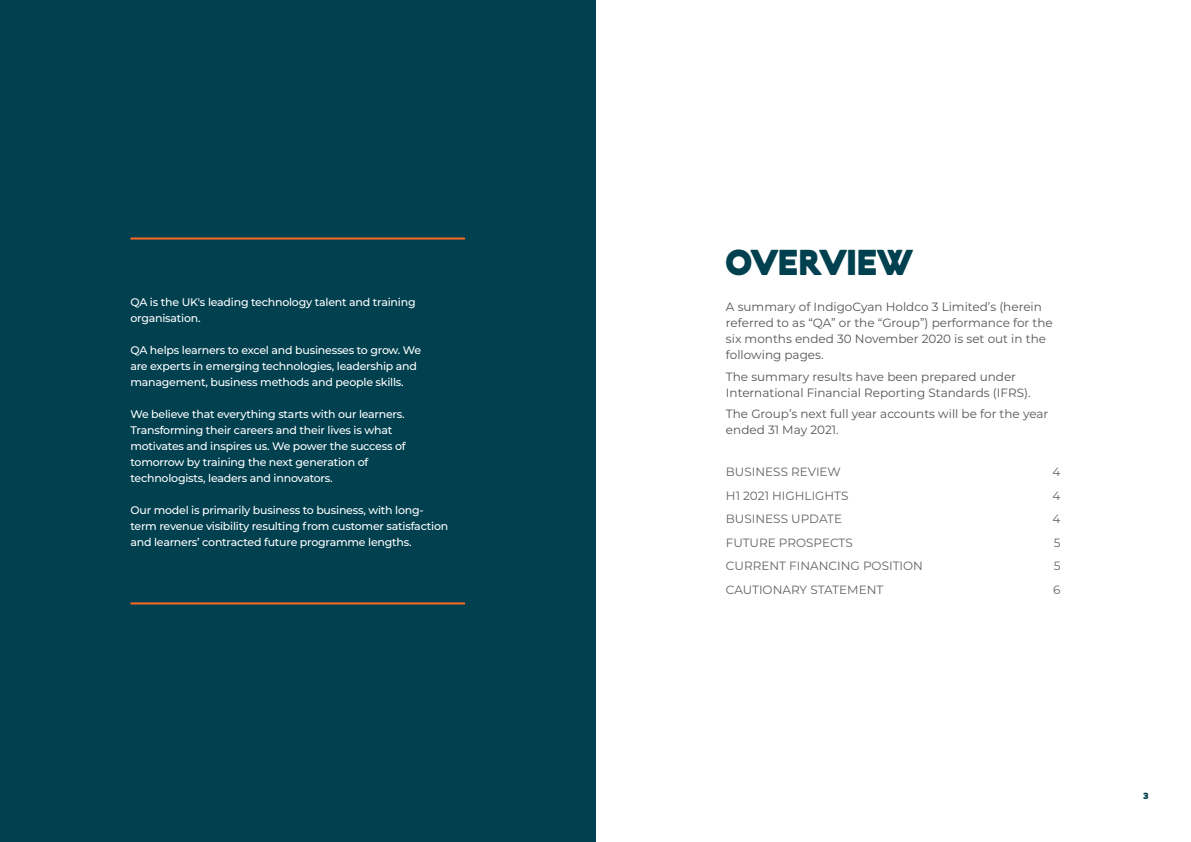
<style>
.page{position:relative;width:1191px;height:842px;background:#fff}
.page>*{position:absolute;margin:0;border:0;box-sizing:border-box;transform-origin:0 0}
.t1{font:36px "Krana Fat B";color:#00404f}
.t2{font:12px/16px "Montserrat";color:#555454}
.t3{font:12px "Montserrat";color:#646363}
.t4{font:500 11px/16px "Montserrat";letter-spacing:-.02em;color:#fff}
.t5{font:9px "Krana Fat B";color:#00404f}
</style>
<div class="page">
<div style="left:0;top:0;width:595px;height:842px;background:#00404f"></div>
<hr style="left:130px;top:237px;width:335px;height:2px;background:#ff681e">
<hr style="left:130px;top:602px;width:335px;height:2px;background:#ff681e">
<p class="t4" style="left:130px;top:294px;width:287px">QA is the UK's leading technology talent and training organisation.</p>
<p class="t4" style="left:130px;top:342px;width:292px">QA helps learners to excel and businesses to grow. We are experts in emerging technologies, leadership and management, business methods and people skills.</p>
<p class="t4" style="left:130px;top:406px;width:277px">We believe that everything starts with our learners.<br>Transforming their careers and their lives is what motivates and inspires us. We power the success of tomorrow by training the next generation of technologists, leaders and innovators.</p>
<p class="t4" style="left:130px;top:502px;width:319px">Our model is primarily business to business, with long&shy;term revenue visibility resulting from customer satisfaction and learners’ contracted future programme lengths.</p>
<h1 class="t1" style="left:726px;top:239px;width:188px">OVERVIEW</h1>
<p class="t2" style="left:726px;top:298px;width:328px">A summary of IndigoCyan Holdco 3 Limited’s (herein referred to as “QA” or the “Group”) performance for the six months ended 30 November 2020 is set out in the following pages.</p>
<p class="t2" style="left:726px;top:368px;width:306px">The summary results have been prepared under<br>International Financial Reporting Standards (IFRS).</p>
<p class="t2" style="left:726px;top:405px;width:324px">The Group’s next full year accounts will be for the year ended 31 May 2021.</p>
<p class="t3" style="left:726px;top:464px;width:116px">BUSINESS REVIEW</p>
<p class="t3" style="left:1052px;top:464px;width:9px">4</p>
<p class="t3" style="left:726px;top:487px;width:124px">H1 2021 HIGHLIGHTS</p>
<p class="t3" style="left:1052px;top:487px;width:9px">4</p>
<p class="t3" style="left:726px;top:511px;width:118px">BUSINESS UPDATE</p>
<p class="t3" style="left:1052px;top:511px;width:9px">4</p>
<p class="t3" style="left:726px;top:534px;width:128px">FUTURE PROSPECTS</p>
<p class="t3" style="left:1053px;top:534px;width:8px">5</p>
<p class="t3" style="left:726px;top:558px;width:199px">CURRENT FINANCING POSITION</p>
<p class="t3" style="left:1053px;top:558px;width:8px">5</p>
<p class="t3" style="left:726px;top:581px;width:159px">CAUTIONARY STATEMENT</p>
<p class="t3" style="left:1053px;top:581px;width:9px">6</p>
<p class="t5" style="left:1143px;top:790px;width:7px">3</p>
</div>
